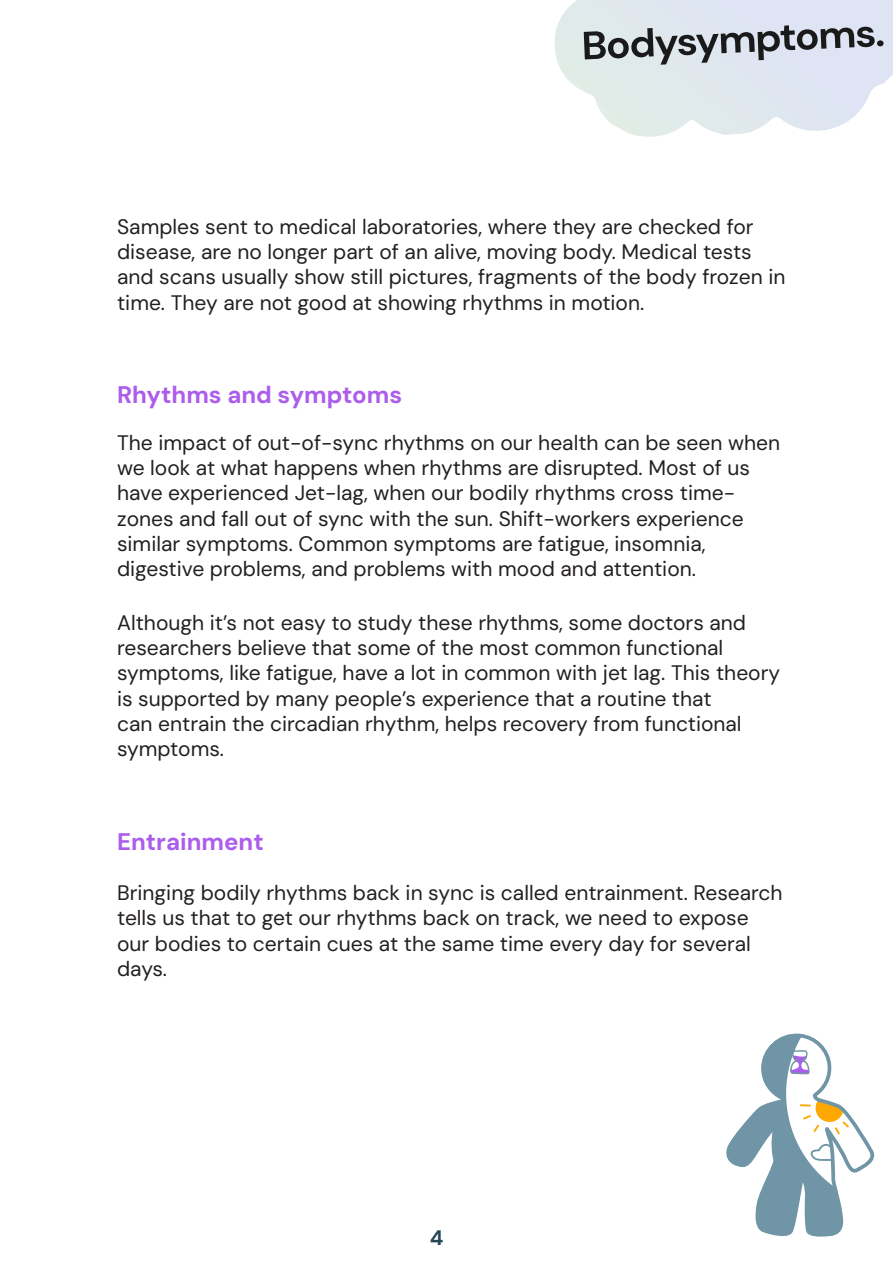
<style>
.page{position:relative;width:893px;height:1263px;background:#fff}
.page>*{position:absolute;margin:0;border:0;box-sizing:border-box;transform-origin:0 0}
.Heading_2{font:700 24px "DM Sans";color:#ac5dec}
.t1{font:21px/25.2px "DM Sans";color:#231f20}
.t2{font:700 21px "DM Sans";color:#284756}
</style>
<div class="page">
<svg style="left:726px;top:1033px;width:149px;height:204px"></svg>
<svg style="left:555px;top:0;width:338px;height:137px"></svg>
<svg style="left:582px;top:0;width:302px;height:80px;background:#c3c9d1"></svg>
<p class="t1" style="left:117px;top:214px;width:670px">Samples sent to medical laboratories, where they are checked for disease, are no longer part of an alive, moving body. Medical tests and scans usually show still pictures, fragments of the body frozen in time. They are not good at showing rhythms in motion.</p>
<p class="Heading_2" style="left:117px;top:380px;width:287px">Rhythms and symptoms</p>
<p class="t1" style="left:117px;top:430px;width:665px">The impact of out-of-sync rhythms on our health can be seen when we look at what happens when rhythms are disrupted. Most of us have experienced Jet-lag, when our bodily rhythms cross time&shy;zones and fall out of sync with the sun. Shift-workers experience similar symptoms. Common symptoms are fatigue, insomnia, digestive problems, and problems with mood and attention.</p>
<p class="t1" style="left:117px;top:610px;width:665px">Although it’s not easy to study these rhythms, some doctors and researchers believe that some of the most common functional symptoms, like fatigue, have a lot in common with jet lag. This theory is supported by many people’s experience that a routine that<br>can entrain the circadian rhythm, helps recovery from functional symptoms.</p>
<p class="Heading_2" style="left:117px;top:826px;width:148px">Entrainment</p>
<p class="t1" style="left:117px;top:880px;width:667px">Bringing bodily rhythms back in sync is called entrainment. Research tells us that to get our rhythms back on track, we need to expose our bodies to certain cues at the same time every day for several days.</p>
<p class="t2" style="left:430px;top:1224px;width:15px">4</p>
</div>
